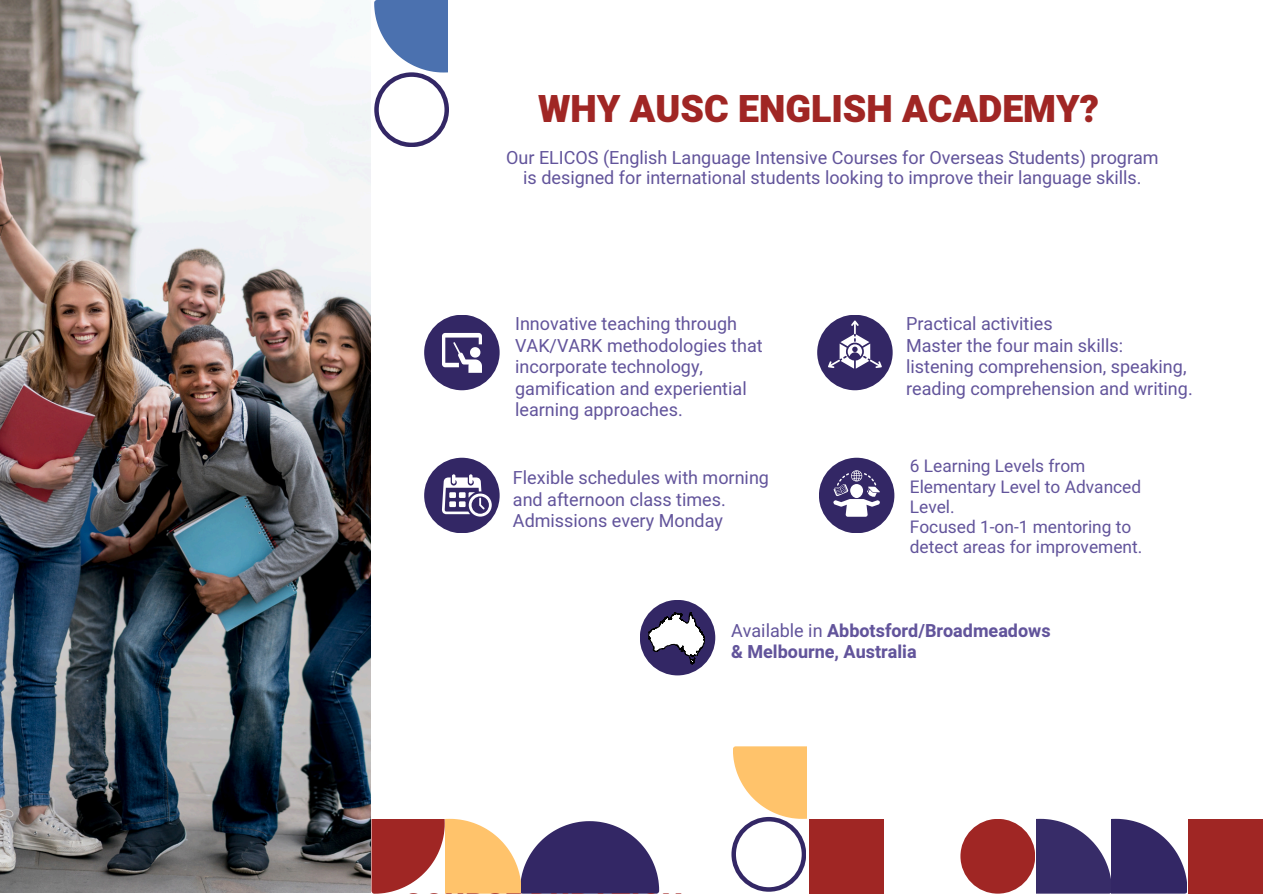
<style>
.page{position:relative;width:1263px;height:894px;background:#fff}
.page>*{position:absolute;margin:0;border:0;box-sizing:border-box;transform-origin:0 0}
.t1{font:900 37.5px "Heebo";color:#a02624}
.t2{font:18px/21.3px "Heebo";color:#62549b}
.t3{font:700 18px/21.3px "Heebo";color:#62549b}
.t4{font:17.25px/20.2px "Heebo";color:#62549b}
.s1{font-weight:400}
</style>
<div class="page">
<div style="left:960px;top:818px;width:75px;height:75px;background:#a02624;border-radius:50%"></div>
<div style="left:1188px;top:818px;width:75px;height:75px;background:#a02624"></div>
<svg style="left:1036px;top:818px;width:151px;height:74px"></svg>
<div style="left:809px;top:818px;width:74px;height:75px;background:#a02624"></div>
<svg style="left:372px;top:818px;width:287px;height:75px"></svg>
<svg style="left:731px;top:746px;width:75px;height:145px"></svg>
<svg style="left:374px;top:0;width:74px;height:147px"></svg>
<img style="left:0;top:0;width:370px;height:891px">
<div style="left:424px;top:314px;width:76px;height:76px;background:#332765;border-radius:50%"></div>
<div style="left:817px;top:314px;width:76px;height:76px;background:#332765;border-radius:50%"></div>
<svg style="left:828px;top:320px;width:54px;height:48px"></svg>
<div style="left:424px;top:457px;width:76px;height:76px;background:#332765;border-radius:50%"></div>
<div style="left:819px;top:457px;width:75px;height:76px;background:#332765;border-radius:50%"></div>
<div style="left:640px;top:599px;width:75px;height:76px;background:#332765;border-radius:50%"></div>
<svg style="left:648px;top:612px;width:57px;height:52px"></svg>
<svg style="left:819px;top:470px;width:61px;height:46px"></svg>
<svg style="left:442px;top:474px;width:49px;height:42px"></svg>
<svg style="left:442px;top:333px;width:40px;height:40px"></svg>
<p class="t1" style="left:538px;top:82px;width:563px">WHY AUSC ENGLISH ACADEMY?</p>
<p class="t2" style="left:506px;top:148px;width:654px;line-height:20.2px;text-align:center">Our ELICOS (English Language Intensive Courses for Overseas Students) program is designed for international students looking to improve their language skills.</p>
<p class="t2" style="left:515px;top:314px;width:249px">Innovative teaching through<br>VAK/VARK methodologies that incorporate technology, gamification and experiential learning approaches.</p>
<p class="t2" style="left:513px;top:468px;width:258px">Flexible schedules with morning and afternoon class times.</p>
<p class="t2" style="left:513px;top:510px;width:212px">Admissions every Monday</p>
<p class="t2" style="left:906px;top:314px;width:148px">Practical activities</p>
<h1 class="t2" style="left:906px;top:335px;width:288px">Master the four main skills: listening comprehension, speaking, reading comprehension and writing.</h1>
<p class="t4" style="left:910px;top:456px;width:233px">6 Learning Levels from<br>Elementary Level to Advanced<br>Level.</p>
<p class="t4" style="left:910px;top:517px;width:234px">Focused 1-on-1 mentoring to detect areas for improvement.</p>
<p class="t3" style="left:731px;top:620px;width:321px"><span class="s1">Available in</span> Abbotsford/Broadmeadows &amp; Melbourne, Australia</p>
</div>
